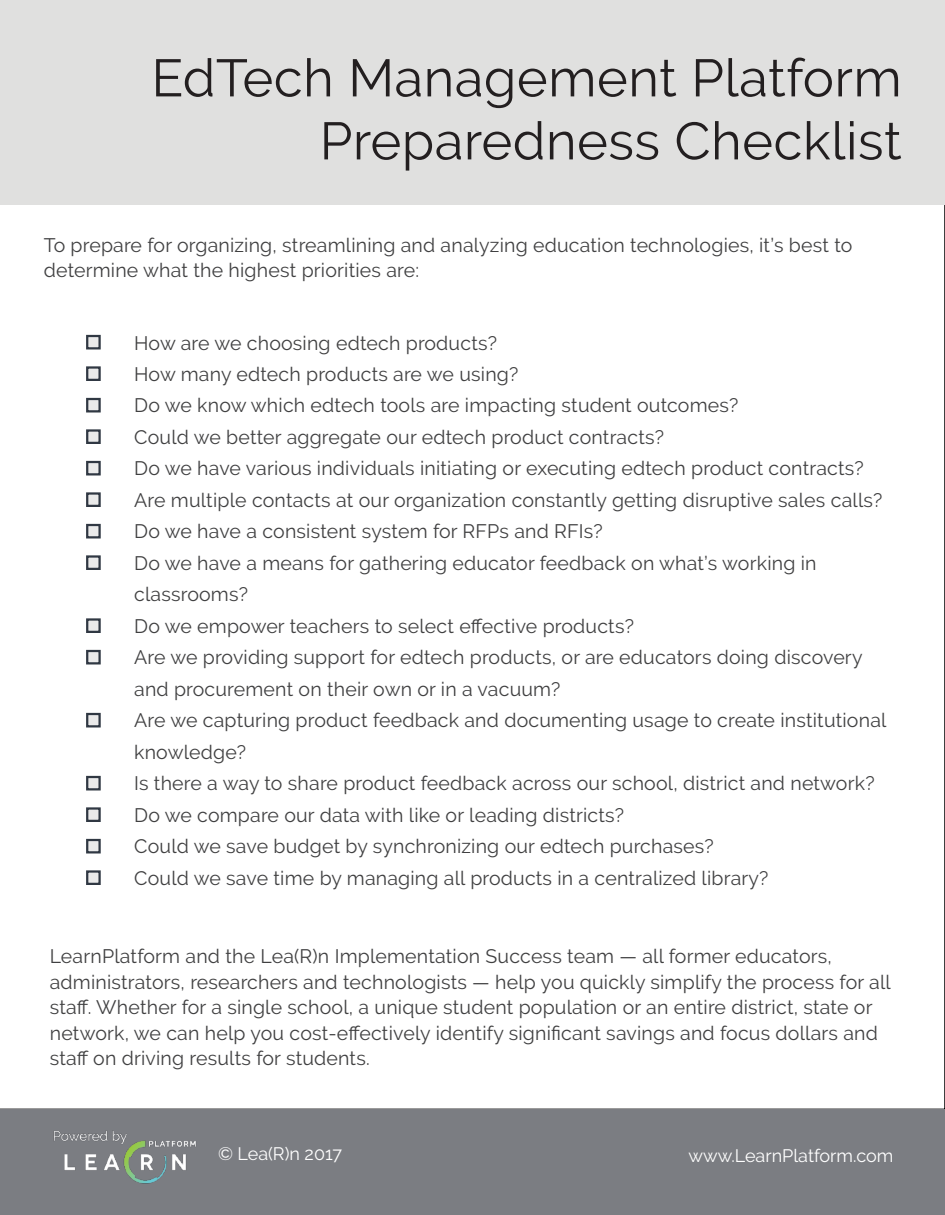
<style>
.page{position:relative;width:945px;height:1215px;background:#fff}
.page>*{position:absolute;margin:0;border:0;box-sizing:border-box;transform-origin:0 0}
.t1{font:52.5px/63px "Raleway";letter-spacing:.01em;color:#231f20;text-align:right}
.t2{font:19.5px/31.5px "Raleway";letter-spacing:.01em;color:#404041}
.t3{font:18px "Raleway";color:#fff}
</style>
<div class="page">
<div style="left:0;top:1109px;width:945px;height:106px;background:#7b7d82"></div>
<div style="left:0;top:0;width:945px;height:205px;background:#e0e0df"></div>
<div style="left:86px;top:335px;width:15px;height:15px;background:#eaeaea;border:2px solid #303843"></div>
<div style="left:86px;top:366px;width:15px;height:15px;background:#eaeaea;border:2px solid #303843"></div>
<div style="left:86px;top:398px;width:15px;height:14px;background:#eaeaea;border:2px solid #303843"></div>
<div style="left:86px;top:429px;width:15px;height:15px;background:#eaeaea;border:2px solid #303843"></div>
<div style="left:86px;top:461px;width:15px;height:15px;background:#eaeaea;border:2px solid #303843"></div>
<div style="left:86px;top:492px;width:15px;height:15px;background:#eaeaea;border:2px solid #303843"></div>
<div style="left:86px;top:524px;width:15px;height:14px;background:#eaeaea;border:2px solid #303843"></div>
<div style="left:86px;top:555px;width:15px;height:15px;background:#eaeaea;border:2px solid #303843"></div>
<div style="left:86px;top:618px;width:15px;height:15px;background:#eaeaea;border:2px solid #303843"></div>
<div style="left:86px;top:650px;width:15px;height:15px;background:#eaeaea;border:2px solid #303843"></div>
<div style="left:86px;top:713px;width:15px;height:15px;background:#eaeaea;border:2px solid #303843"></div>
<div style="left:86px;top:776px;width:15px;height:15px;background:#eaeaea;border:2px solid #303843"></div>
<div style="left:86px;top:807px;width:15px;height:15px;background:#eaeaea;border:2px solid #303843"></div>
<div style="left:86px;top:839px;width:15px;height:15px;background:#eaeaea;border:2px solid #303843"></div>
<div style="left:86px;top:870px;width:15px;height:15px;background:#eaeaea;border:2px solid #303843"></div>
<img style="left:53px;top:1131px;width:143px;height:53px">
<h1 class="t1" style="left:151px;top:46px;width:752px">EdTech Management Platform<br>Preparedness Checklist</h1>
<p class="t2" style="left:44px;top:232px;width:810px;line-height:25.5px">To prepare for organizing, streamlining and analyzing education technologies, it’s best to determine what the highest priorities are:</p>
<p class="t2" style="left:134px;top:327px;width:754px">How are we choosing edtech products?<br>How many edtech products are we using?<br>Do we know which edtech tools are impacting student outcomes?<br>Could we better aggregate our edtech product contracts?<br>Do we have various individuals initiating or executing edtech product contracts?<br>Are multiple contacts at our organization constantly getting disruptive sales calls?<br>Do we have a consistent system for RFPs and RFIs?<br>Do we have a means for gathering educator feedback on what’s working in classrooms?<br>Do we empower teachers to select effective products?<br>Are we providing support for edtech products, or are educators doing discovery and procurement on their own or in a vacuum?<br>Are we capturing product feedback and documenting usage to create institutional knowledge?<br>Is there a way to share product feedback across our school, district and network?<br>Do we compare our data with like or leading districts?<br>Could we save budget by synchronizing our edtech purchases?<br>Could we save time by managing all products in a centralized library?</p>
<p class="t2" style="left:50px;top:943px;width:843px;line-height:25.5px">LearnPlatform and the Lea(R)n Implementation Success team — all former educators, administrators, researchers and technologists — help you quickly simplify the process for all staff. Whether for a single school, a unique student population or an entire district, state or network, we can help you cost-effectively identify significant savings and focus dollars and staff on driving results for students.</p>
<p class="t3" style="left:218px;top:1144px;width:125px">© Lea(R)n 2017</p>
<p class="t3" style="left:688px;top:1145px;width:207px">www.LearnPlatform.com</p>
</div>
